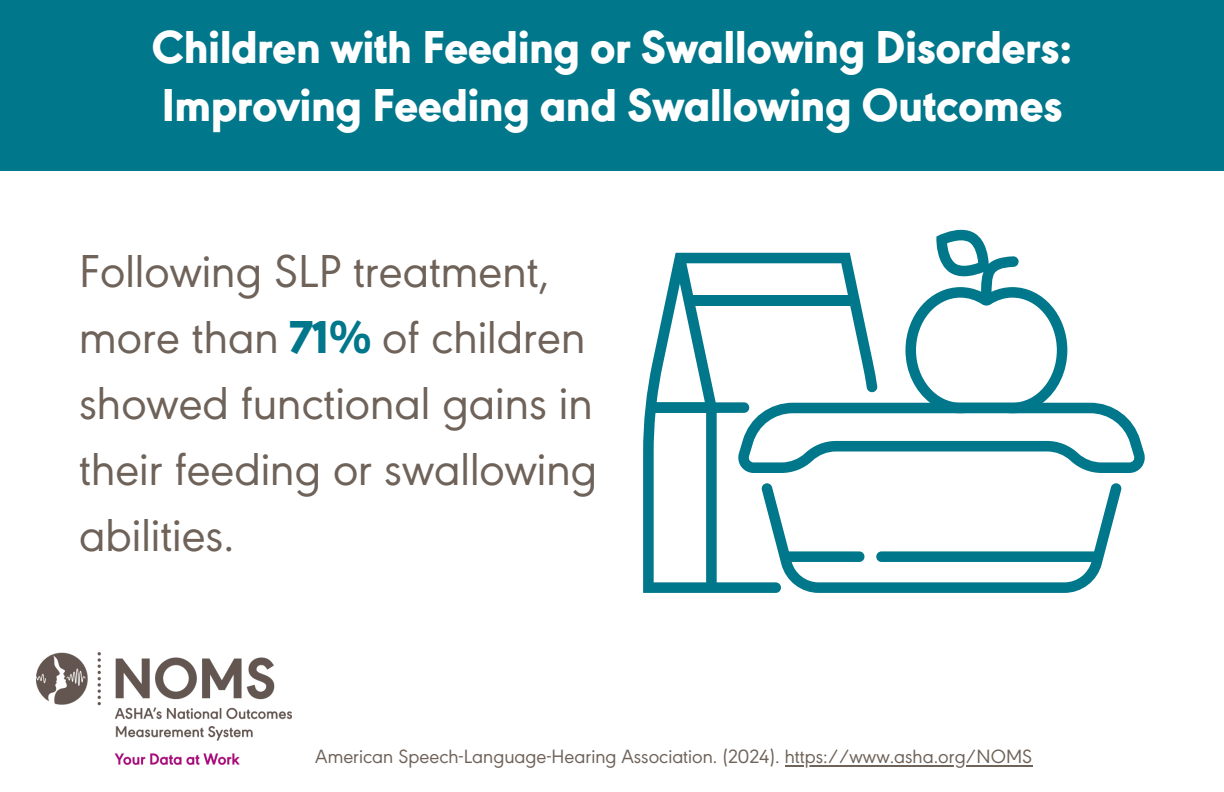
<style>
.page{position:relative;width:1224px;height:792px;background:#fff}
.page>*{position:absolute;margin:0;border:0;box-sizing:border-box;transform-origin:0 0}
.t1{font:48px/66px "URW Geometric";color:#6e6259}
.t2{font:800 48px/58.4px "URW Geometric";color:#fff}
.t3{font:20px "URW Geometric";color:#6e6259}
.s1{font-weight:800;color:#00778b}
</style>
<div class="page">
<div style="left:0;top:0;width:1224px;height:170px;background:#00778b"></div>
<svg style="left:878px;top:483px;width:244px;height:110px"></svg>
<svg style="left:878px;top:551px;width:222px;height:11px;background:#0b7c8f"></svg>
<svg style="left:738px;top:230px;width:406px;height:243px"></svg>
<svg style="left:643px;top:253px;width:235px;height:340px"></svg>
<img style="left:36px;top:652px;width:255px;height:113px">
<hr style="left:785px;top:765px;width:247px;height:1px;background:#6e6259">
<h1 class="t2" style="left:152px;top:26px;width:922px">Children with Feeding or Swallowing Disorders:<br>Improving Feeding and Swallowing Outcomes</h1>
<p class="t1" style="left:79px;top:246px;width:520px">Following SLP treatment, more than <span class="s1">71%</span> of children showed functional gains in their feeding or swallowing abilities.</p>
<p class="t3" style="left:315px;top:750px;width:719px">American Speech-Language-Hearing Association. (2024). https://www.asha.org/NOMS</p>
</div>
